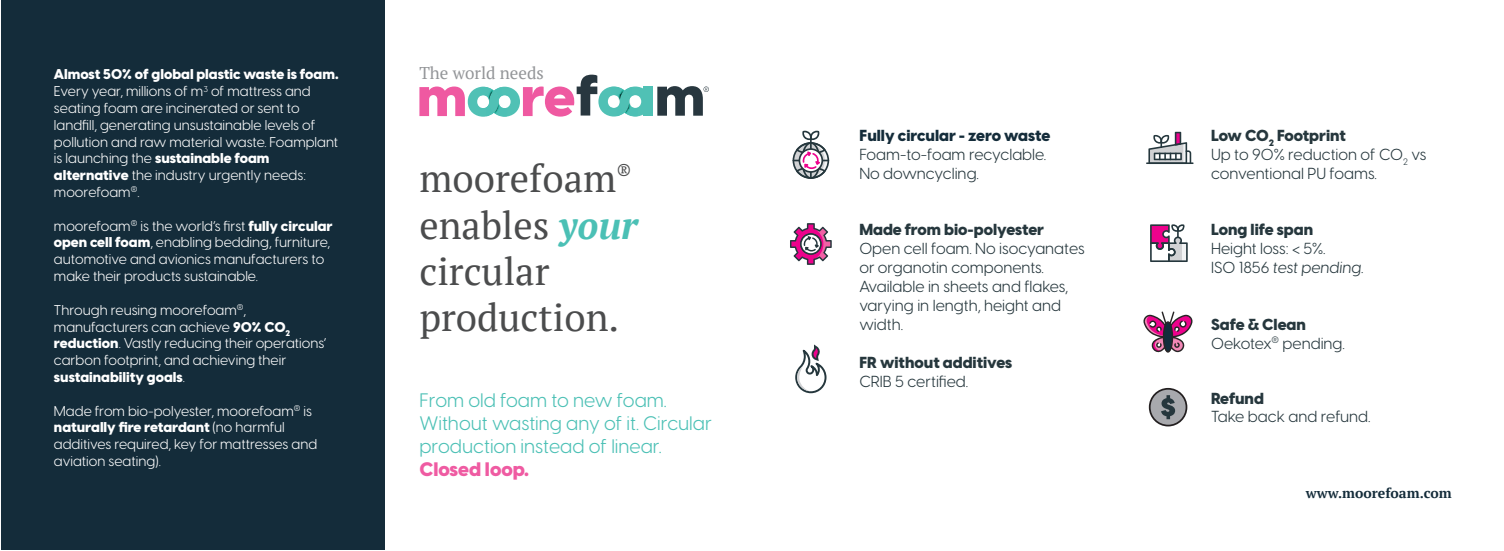
<style>
.page{position:relative;width:1504px;height:551px;background:#fff}
.page>*{position:absolute;margin:0;border:0;box-sizing:border-box;transform-origin:0 0}
.t1{font:38.5px/46.2px "PT Serif";color:#4b4c4d}
.t2{font:19.25px/23.1px "Visby CF";color:#4bc0b5}
.t3{font:800 19.25px "Visby CF";color:#ef5ba2}
.t4{font:16.97px "PT Serif";color:#939598}
.t5{font:15.75px/18.9px "Visby CF";color:#26373d}
.t6{font:800 15.75px "Visby CF";color:#26373d}
.t7{font:800 15.75px "Visby CF";color:#142c3a}
.t8{font:14px/16.8px "Visby CF";color:#fff}
.t9{font:700 14px "PT Serif";color:#142c3a}
.s1{font-weight:800}
.s2{font-weight:700;font-style:italic;color:#4bc0b5}
.s3{font-style:italic}
</style>
<div class="page">
<div style="left:1px;top:1px;width:383px;height:549px;background:#142c3a"></div>
<svg style="left:790px;top:223px;width:41px;height:42px"></svg>
<svg style="left:792px;top:131px;width:37px;height:48px"></svg>
<svg style="left:795px;top:344px;width:32px;height:50px"></svg>
<hr style="left:1145px;top:162px;width:48px;height:2px;background:#25373d">
<svg style="left:1148px;top:132px;width:43px;height:31px"></svg>
<svg style="left:1150px;top:224px;width:37px;height:38px"></svg>
<svg style="left:1143px;top:311px;width:49px;height:41px"></svg>
<div style="left:1149px;top:389px;width:37px;height:36px;background:#a8a9ad;border-radius:50%"></div>
<div style="left:1148px;top:388px;width:39px;height:38px;border:2px solid #231f20;border-radius:50%"></div>
<svg style="left:1161px;top:395px;width:13px;height:24px"></svg>
<div style="left:642px;top:86px;width:10px;height:30px;background:#50c1b5"></div>
<svg style="left:657px;top:86px;width:51px;height:30px"></svg>
<svg style="left:419px;top:75px;width:224px;height:42px"></svg>
<p class="t8" style="left:54px;top:66px;width:286px"><span class="s1">Almost 50% of global plastic waste is foam.<br></span>Every year, millions of m<sup>3</sup> of mattress and seating foam are incinerated or sent to landfill, generating unsustainable levels of pollution and raw material waste. Foamplant is launching the <span class="s1">sustainable foam alternative</span> the industry urgently needs: moorefoam<sup>®</sup>.</p>
<p class="t8" style="left:54px;top:217px;width:280px">moorefoam<sup>®</sup> is the world’s first <span class="s1">fully circular open cell foam</span>, enabling bedding, furniture, automotive and avionics manufacturers to make their products sustainable.</p>
<p class="t8" style="left:54px;top:301px;width:274px">Through reusing moorefoam<sup>®</sup>, manufacturers can achieve <span class="s1">90% CO</span><sub>2 </sub><span class="s1">reduction</span>. Vastly reducing their operations’ carbon footprint, and achieving their <span class="s1">sustainability goals</span>.</p>
<p class="t8" style="left:54px;top:402px;width:265px">Made from bio-polyester, moorefoam<sup>®</sup> is <span class="s1">naturally fire retardant</span> (no harmful additives required, key for mattresses and aviation seating).</p>
<p class="t4" style="left:419px;top:62px;width:126px">The world needs</p>
<h1 class="t1" style="left:419px;top:155px;width:220px">moorefoam<sup>® </sup>enables <span class="s2">your </span>circular production.</h1>
<h2 class="t2" style="left:419px;top:388px;width:294px">From old foam to new foam.<br>Without wasting any of it. Circular production instead of linear.</h2>
<h2 class="t3" style="left:419px;top:456px;width:111px">Closed loop.</h2>
<p class="t7" style="left:859px;top:125px;width:192px">Fully circular - zero waste</p>
<p class="t5" style="left:859px;top:144px;width:188px">Foam-to-foam recyclable.<br>No downcycling.</p>
<p class="t6" style="left:859px;top:219px;width:186px">Made from bio-polyester</p>
<p class="t5" style="left:859px;top:239px;width:227px">Open cell foam. No isocyanates or organotin components.<br>Available in sheets and flakes, varying in length, height and width.</p>
<p class="t6" style="left:859px;top:351px;width:154px">FR without additives</p>
<p class="t5" style="left:859px;top:371px;width:110px">CRIB 5 certified.</p>
<p class="t5" style="left:1210px;top:126px;width:217px"><span class="s1">Low CO</span><sub>2</sub> <span class="s1">Footprint<br></span>Up to 90% reduction of CO<sub>2</sub> vs conventional PU foams.</p>
<p class="t6" style="left:1210px;top:219px;width:103px">Long life span</p>
<p class="t5" style="left:1210px;top:239px;width:154px">Height loss: &lt; 5%.<br>ISO 1856 <span class="s3">test pending.</span></p>
<p class="t5" style="left:1210px;top:315px;width:135px"><span class="s1">Safe &amp; Clean<br></span>Oekotex<sup>®</sup> pending.</p>
<p class="t6" style="left:1210px;top:387px;width:54px">Refund</p>
<p class="t5" style="left:1210px;top:407px;width:161px">Take back and refund.</p>
<p class="t9" style="left:1305px;top:483px;width:147px">www.moorefoam.com</p>
</div>
